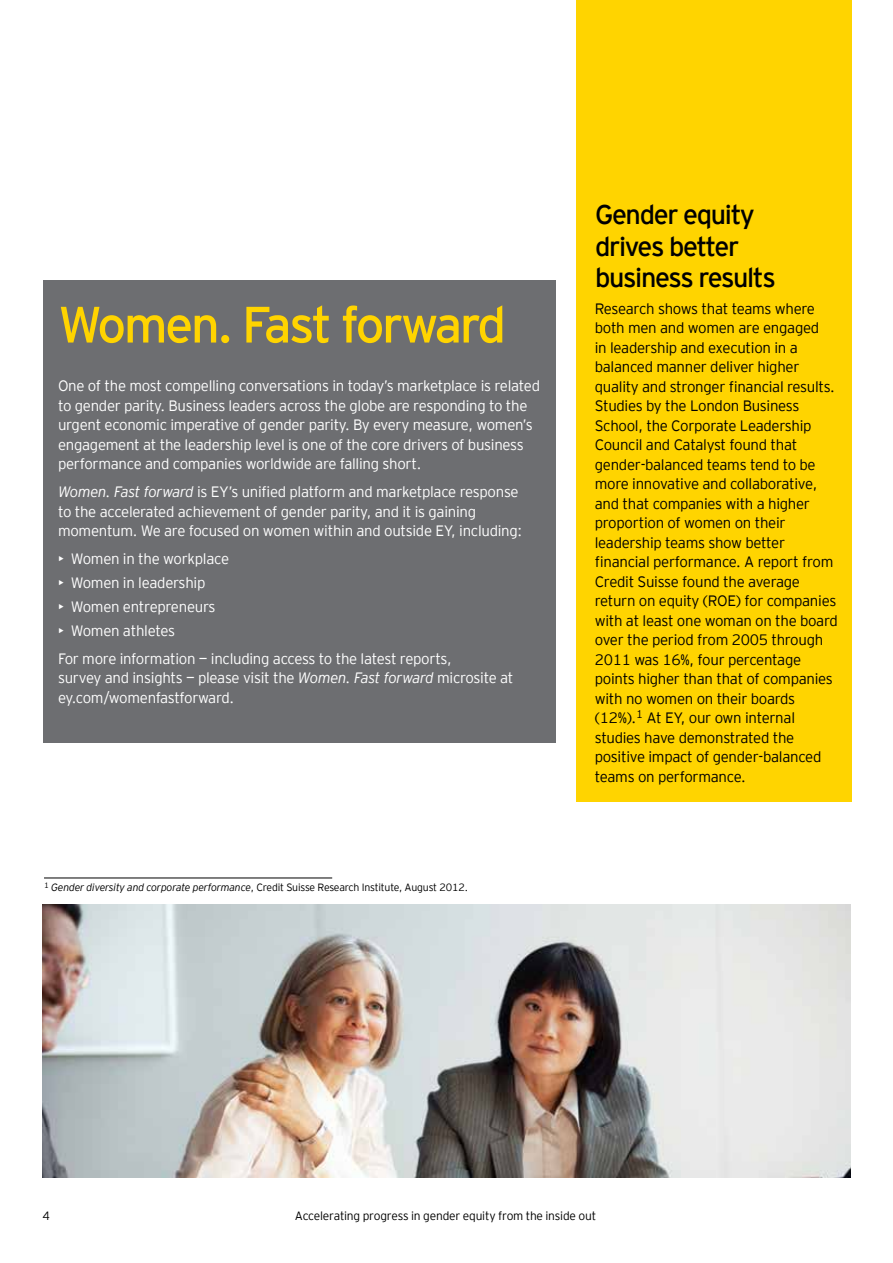
<style>
.page{position:relative;width:893px;height:1263px;background:#fff}
.page>*{position:absolute;margin:0;border:0;box-sizing:border-box;transform-origin:0 0}
.t1{font:51px "EY Interstate";letter-spacing:-.05em;color:#ffd400}
.t2{font:27px/31.5px "EY Interstate";letter-spacing:-.05em;color:#000}
.t3{font:300 15px/19.5px "EY Interstate";letter-spacing:-.02em;color:#000}
.t4{font:300 15px/19.5px "EY Interstate";letter-spacing:-.02em;color:#fff}
.t5{font:300 12px "EY Interstate";letter-spacing:-.015em;color:#000}
.t6{font:300 10.5px "EY Interstate";letter-spacing:-.02em;color:#000}
.s1{font-style:italic}
</style>
<div class="page">
<div style="left:43px;top:280px;width:512px;height:462px;background:#6d6e71"></div>
<img style="left:43px;top:904px;width:807px;height:274px">
<div style="left:576px;top:0;width:275px;height:801px;background:#ffd400"></div>
<hr style="left:44px;top:877px;width:288px;height:1px;background:#000">
<h1 class="t1" style="left:58px;top:288px;width:450px">Women. Fast forward</h1>
<p class="t4" style="left:58px;top:375px;width:484px">One of the most compelling conversations in today’s marketplace is related to gender parity. Business leaders across the globe are responding to the urgent economic imperative of gender parity. By every measure, women’s engagement at the leadership level is one of the core drivers of business performance and companies worldwide are falling short.</p>
<p class="t4" style="left:58px;top:481px;width:466px"><span class="s1">Women. Fast forward</span> is EY’s unified platform and marketplace response to the accelerated achievement of gender parity, and it is gaining momentum. We are focused on women within and outside EY, including:</p>
<p class="t4" style="left:58px;top:548px;width:173px">• Women in the workplace</p>
<p class="t4" style="left:58px;top:572px;width:149px">• Women in leadership</p>
<p class="t4" style="left:58px;top:596px;width:159px">• Women entrepreneurs</p>
<p class="t4" style="left:58px;top:615px;width:395px;line-height:28px">• Women athletes<br>For more information — including access to the latest reports,</p>
<p class="t4" style="left:58px;top:667px;width:457px">survey and insights — please visit the <span class="s1">Women. Fast forward</span> microsite at ey.com/womenfastforward.</p>
<p class="t6" style="left:44px;top:880px;width:425px"><sup>1</sup> <span class="s1">Gender diversity and corporate performance</span>, Credit Suisse Research Institute, August 2012.</p>
<h2 class="t2" style="left:595px;top:197px;width:182px">Gender equity drives better business results</h2>
<p class="t3" style="left:595px;top:298px;width:245px">Research shows that teams where both men and women are engaged<br>in leadership and execution in a balanced manner deliver higher quality and stronger financial results.<br>Studies by the London Business<br>School, the Corporate Leadership<br>Council and Catalyst found that gender-balanced teams tend to be more innovative and collaborative, and that companies with a higher proportion of women on their leadership teams show better financial performance. A report from<br>Credit Suisse found the average return on equity (ROE) for companies with at least one woman on the board over the period from 2005 through<br>2011 was 16%, four percentage points higher than that of companies with no women on their boards (12%).<sup>1</sup> At EY, our own internal studies have demonstrated the positive impact of gender-balanced teams on performance.</p>
<p class="t5" style="left:43px;top:1207px;width:9px">4</p>
<p class="t5" style="left:295px;top:1207px;width:303px">Accelerating progress in gender equity from the inside out</p>
</div>
